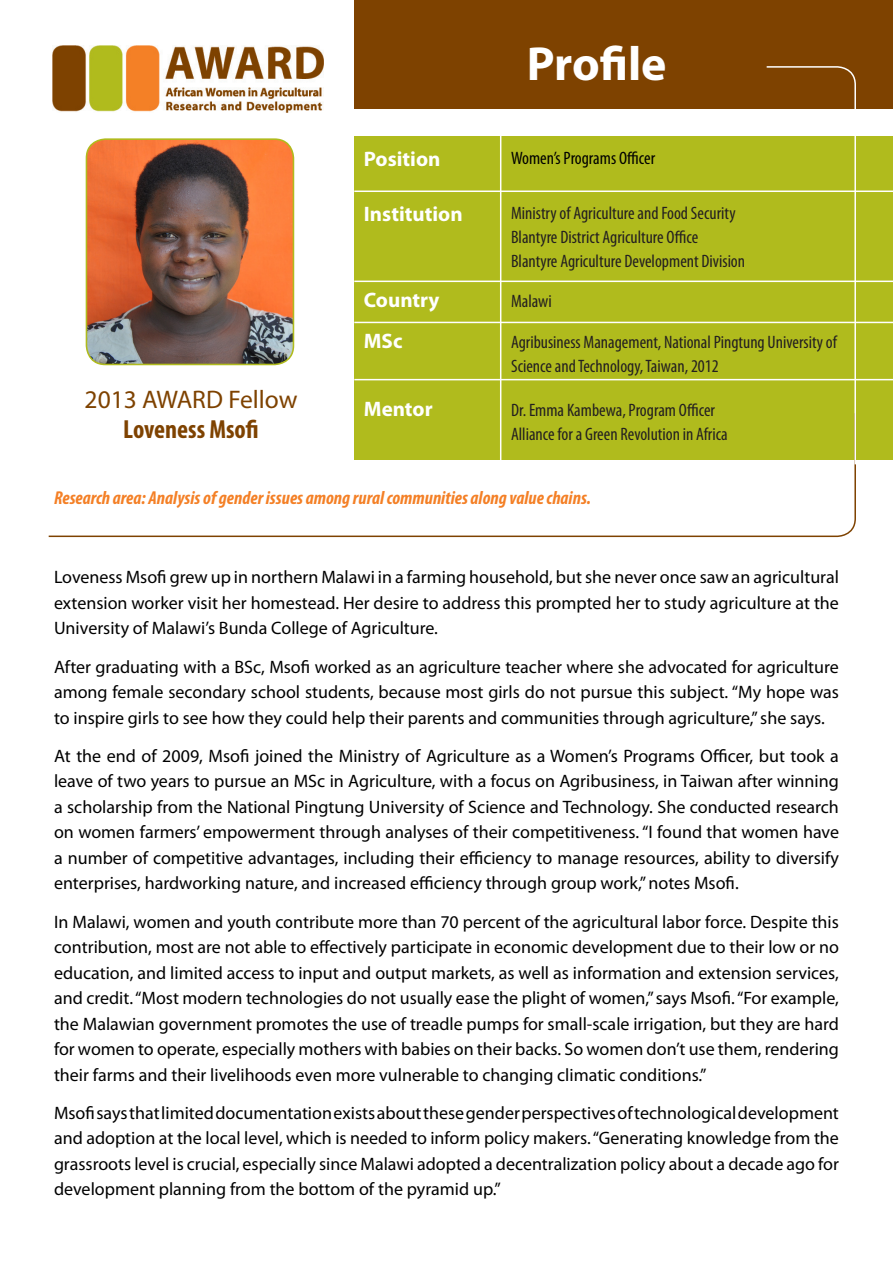
<style>
.page{position:relative;width:893px;height:1263px;background:#fff}
.page>*{position:absolute;margin:0;border:0;box-sizing:border-box;transform-origin:0 0}
.t1{font:700 48px "Myriad Pro";letter-spacing:-.005em;color:#fff}
.fellow_name{font:700 condensed 26.25px "Myriad Pro";color:#7e4200}
.t2{font:25.5px "Myriad Pro";color:#7e4200}
.Data_Categories{font:700 21px "Myriad Pro";color:#fff}
.Research_Area{font:italic 700 condensed 18.75px "Myriad Pro";color:#f48026}
.Body_Copy{font:18px/25.5px "Myriad Pro";color:#000;text-align:justify}
.Data{font:condensed 18px/24px "Myriad Pro";color:#231f20}
.Data-2{font:condensed 18px "Myriad Pro";color:#000}
</style>
<div class="page">
<div style="left:354px;top:136px;width:539px;height:323px;background:#b0bb1d"></div>
<div style="left:354px;top:0;width:539px;height:109px;background:#7e4200"></div>
<img style="left:53px;top:46px;width:271px;height:66px">
<svg style="left:48px;top:412px;width:808px;height:126px"></svg>
<img style="left:86px;top:139px;width:207px;height:225px">
<div style="left:86px;top:138px;width:208px;height:227px;border:2px solid #b0bb1d;border-radius:19px"></div>
<hr style="left:500px;top:126px;width:1px;height:362px;background:#fff">
<svg style="left:765px;top:66px;width:92px;height:400px"></svg>
<hr style="left:354px;top:190px;width:539px;height:2px;background:#fff">
<hr style="left:354px;top:281px;width:539px;height:1px;background:#fff">
<hr style="left:354px;top:322px;width:539px;height:1px;background:#fff">
<hr style="left:354px;top:379px;width:539px;height:1px;background:#fff">
<p class="t1" style="left:527px;top:32px;width:141px">Profile</p>
<p class="t2" style="left:85px;top:384px;width:214px">2013 AWARD Fellow</p>
<p class="fellow_name" style="left:123px;top:413px;width:137px">Loveness Msofi</p>
<p class="Data_Categories" style="left:364px;top:146px;width:78px">Position</p>
<p class="Data-2" style="left:511px;top:147px;width:146px">Women’s Programs Officer</p>
<p class="Data_Categories" style="left:364px;top:200px;width:100px">Institution</p>
<p class="Data" style="left:511px;top:201px;width:226px">Ministry of Agriculture and Food Security</p>
<p class="Data" style="left:511px;top:225px;width:189px">Blantyre District Agriculture Office</p>
<p class="Data" style="left:511px;top:249px;width:236px">Blantyre Agriculture Development Division</p>
<p class="Data_Categories" style="left:364px;top:287px;width:77px">Country</p>
<p class="Data" style="left:511px;top:289px;width:42px">Malawi</p>
<p class="Data_Categories" style="left:364px;top:327px;width:40px">MSc</p>
<p class="Data" style="left:511px;top:330px;width:327px">Agribusiness Management, National Pingtung University of<br>Science and Technology, Taiwan, 2012</p>
<p class="Data_Categories" style="left:364px;top:395px;width:70px">Mentor</p>
<p class="Data" style="left:511px;top:398px;width:205px">Dr. Emma Kambewa, Program Officer</p>
<p class="Data" style="left:511px;top:422px;width:218px">Alliance for a Green Revolution in Africa</p>
<p class="Research_Area" style="left:54px;top:486px;width:538px">Research area: Analysis of gender issues among rural communities along value chains.</p>
<p class="Body_Copy" style="left:54px;top:564px;width:786px">Loveness Msofi grew up in northern Malawi in a farming household, but she never once saw an agricultural extension worker visit her homestead. Her desire to address this prompted her to study agriculture at the University of Malawi’s Bunda College of Agriculture.</p>
<p class="Body_Copy" style="left:54px;top:653px;width:786px">After graduating with a BSc, Msofi worked as an agriculture teacher where she advocated for agriculture among female secondary school students, because most girls do not pursue this subject. “My hope was to inspire girls to see how they could help their parents and communities through agriculture,” she says.</p>
<p class="Body_Copy" style="left:54px;top:743px;width:786px">At the end of 2009, Msofi joined the Ministry of Agriculture as a Women’s Programs Officer, but took a leave of two years to pursue an MSc in Agriculture, with a focus on Agribusiness, in Taiwan after winning a scholarship from the National Pingtung University of Science and Technology. She conducted research on women farmers’ empowerment through analyses of their competitiveness. “I found that women have a number of competitive advantages, including their efficiency to manage resources, ability to diversify enterprises, hardworking nature, and increased efficiency through group work,” notes Msofi.</p>
<p class="Body_Copy" style="left:54px;top:908px;width:786px">In Malawi, women and youth contribute more than 70 percent of the agricultural labor force. Despite this contribution, most are not able to effectively participate in economic development due to their low or no education, and limited access to input and output markets, as well as information and extension services, and credit. “Most modern technologies do not usually ease the plight of women,” says Msofi. “For example, the Malawian government promotes the use of treadle pumps for small-scale irrigation, but they are hard for women to operate, especially mothers with babies on their backs. So women don’t use them, rendering their farms and their livelihoods even more vulnerable to changing climatic conditions.”</p>
<p class="Body_Copy" style="left:54px;top:1100px;width:787px">Msofi says that limited documentation exists about these gender perspectives of technological development and adoption at the local level, which is needed to inform policy makers. “Generating knowledge from the grassroots level is crucial, especially since Malawi adopted a decentralization policy about a decade ago for development planning from the bottom of the pyramid up.”</p>
</div>
